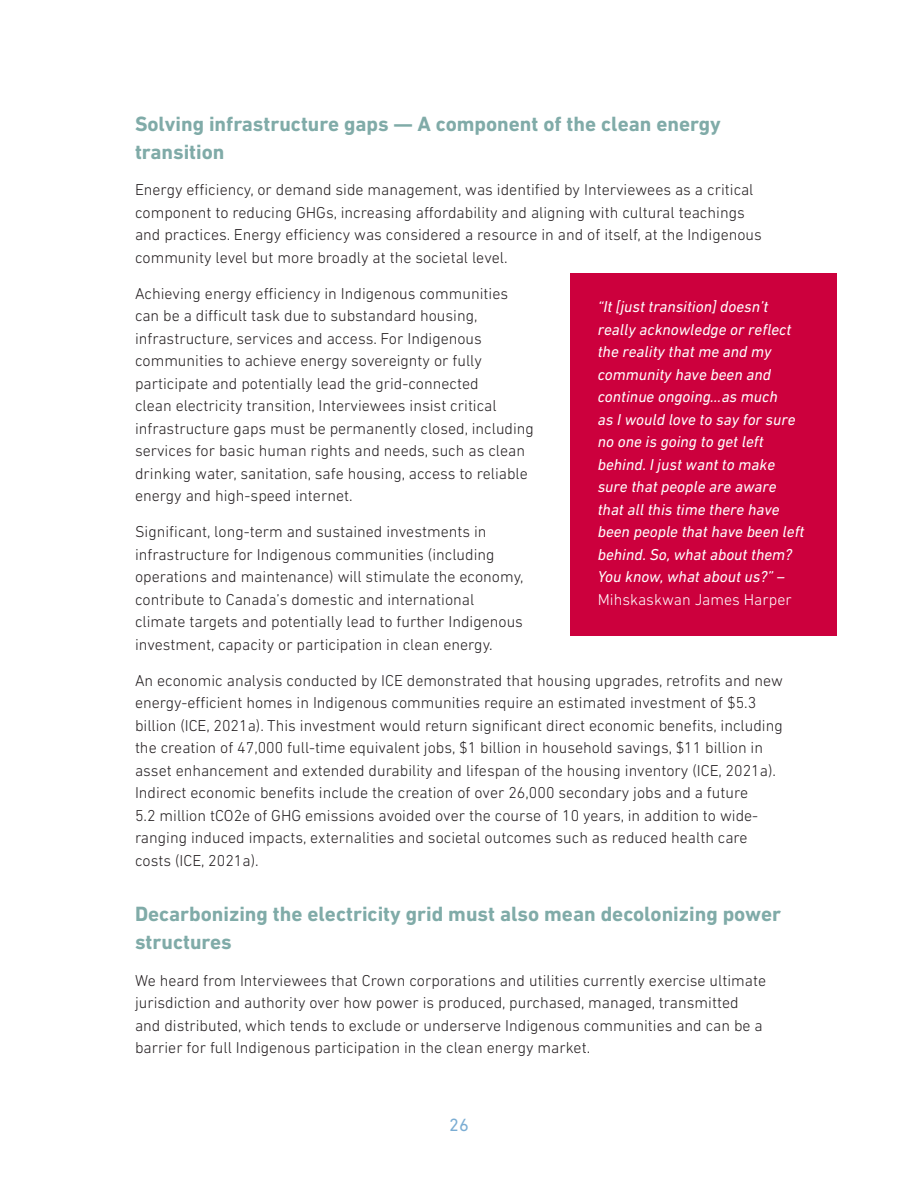
<style>
.page{position:relative;width:918px;height:1188px;background:#fff}
.page>*{position:absolute;margin:0;border:0;box-sizing:border-box;transform-origin:0 0}
.t1{font:700 21px/28.5px "DIN Next LT Pro";color:#80aba8}
.t2{font:18px "DIN Next LT Pro";color:#7badd3}
.t3{font:300 16.05px/22.5px "DIN Next LT Pro";color:#241f21}
.t4{font:italic 16.05px/22.5px "DIN Next LT Pro";color:#fff}
.t5{font:300 16.05px "DIN Next LT Pro";color:#fff}
</style>
<div class="page">
<div style="left:571px;top:273px;width:266px;height:362px;background:#cc003d"></div>
<h1 class="t1" style="left:135px;top:109px;width:587px">Solving infrastructure gaps — A component of the clean energy transition</h1>
<p class="t3" style="left:135px;top:178px;width:628px">Energy efficiency, or demand side management, was identified by Interviewees as a critical component to reducing GHGs, increasing affordability and aligning with cultural teachings and practices. Energy efficiency was considered a resource in and of itself, at the Indigenous community level but more broadly at the societal level.</p>
<p class="t3" style="left:135px;top:282px;width:401px">Achieving energy efficiency in Indigenous communities can be a difficult task due to substandard housing, infrastructure, services and access. For Indigenous communities to achieve energy sovereignty or fully participate and potentially lead the grid-connected<br>clean electricity transition, Interviewees insist critical infrastructure gaps must be permanently closed, including services for basic human rights and needs, such as clean drinking water, sanitation, safe housing, access to reliable energy and high-speed internet.</p>
<p class="t3" style="left:135px;top:520px;width:390px">Significant, long-term and sustained investments in infrastructure for Indigenous communities (including operations and maintenance) will stimulate the economy, contribute to Canada’s domestic and international climate targets and potentially lead to further Indigenous investment, capacity or participation in clean energy.</p>
<p class="t3" style="left:135px;top:669px;width:649px">An economic analysis conducted by ICE demonstrated that housing upgrades, retrofits and new energy-efficient homes in Indigenous communities require an estimated investment of $5.3 billion (ICE, 2021a). This investment would return significant direct economic benefits, including the creation of 47,000 full-time equivalent jobs, $1 billion in household savings, $11 billion in asset enhancement and extended durability and lifespan of the housing inventory (ICE, 2021a).<br>Indirect economic benefits include the creation of over 26,000 secondary jobs and a future<br>5.2 million tCO2e of GHG emissions avoided over the course of 10 years, in addition to wide&shy;ranging induced impacts, externalities and societal outcomes such as reduced health care costs (ICE, 2021a).</p>
<h1 class="t1" style="left:135px;top:900px;width:648px">Decarbonizing the electricity grid must also mean decolonizing power structures</h1>
<p class="t3" style="left:135px;top:969px;width:633px">We heard from Interviewees that Crown corporations and utilities currently exercise ultimate jurisdiction and authority over how power is produced, purchased, managed, transmitted and distributed, which tends to exclude or underserve Indigenous communities and can be a barrier for full Indigenous participation in the clean energy market.</p>
<p class="t4" style="left:598px;top:295px;width:208px">“It [just transition] doesn’t really acknowledge or reflect the reality that me and my community have been and continue ongoing…as much<br>as I would love to say for sure no one is going to get left behind. I just want to make sure that people are aware that all this time there have been people that have been left behind. So, what about them?<br>You know, what about us?” –</p>
<p class="t5" style="left:598px;top:590px;width:196px">Mihskaskwan James Harper</p>
<p class="t2" style="left:449px;top:1114px;width:21px">26</p>
</div>
